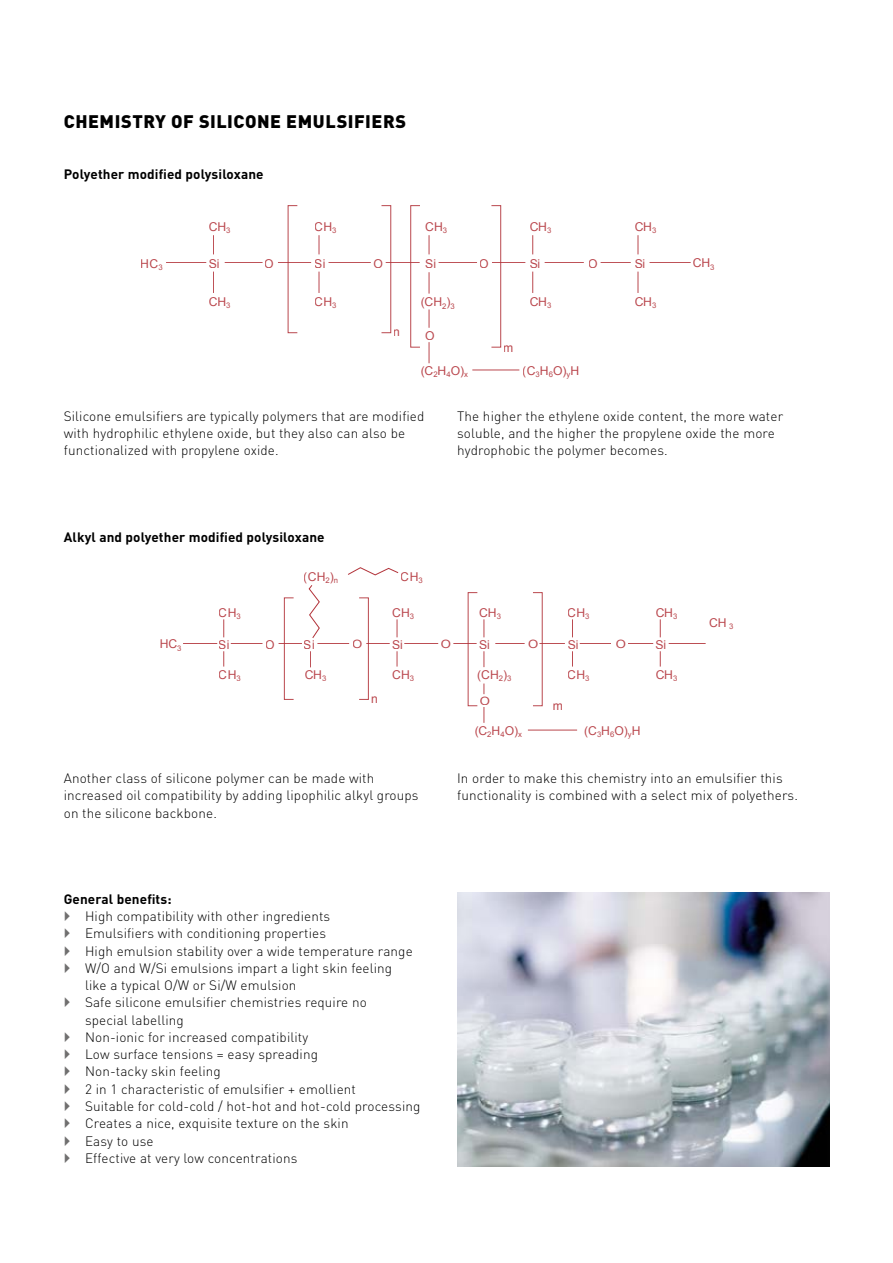
<style>
.page{position:relative;width:893px;height:1263px;background:#fff}
.page>*{position:absolute;margin:0;border:0;box-sizing:border-box;transform-origin:0 0}
.t1{font:900 18px "DIN Pro";letter-spacing:.03em;color:#000}
.t2{font:300 13.5px/17.2px "DIN Pro";letter-spacing:.01em;color:#000}
.t3{font:700 13.5px "DIN Pro";letter-spacing:.01em;color:#000}
.t4{font:12.15px "Arial";color:#b23239}
.t5{font:11.55px "Arial";color:#b23239;scale:1.14 1}
.t6{font:7.8px "Arial";color:#b23239}
</style>
<div class="page">
<hr style="left:166px;top:262px;width:40px;height:1px;background:#b23239">
<hr style="left:225px;top:262px;width:38px;height:1px;background:#b23239">
<hr style="left:278px;top:262px;width:33px;height:1px;background:#b23239">
<hr style="left:328px;top:262px;width:43px;height:1px;background:#b23239">
<hr style="left:386px;top:262px;width:34px;height:1px;background:#b23239">
<hr style="left:439px;top:262px;width:38px;height:1px;background:#b23239">
<hr style="left:492px;top:262px;width:33px;height:1px;background:#b23239">
<hr style="left:545px;top:262px;width:39px;height:1px;background:#b23239">
<hr style="left:601px;top:262px;width:30px;height:1px;background:#b23239">
<hr style="left:472px;top:370px;width:47px;height:1px;background:#b23239">
<hr style="left:649px;top:262px;width:42px;height:1px;background:#b23239">
<svg style="left:638px;top:272px;width:1px;height:21px"></svg>
<svg style="left:429px;top:309px;width:1px;height:19px"></svg>
<svg style="left:429px;top:342px;width:1px;height:21px"></svg>
<svg style="left:213px;top:235px;width:1px;height:19px"></svg>
<svg style="left:319px;top:235px;width:1px;height:19px"></svg>
<svg style="left:429px;top:235px;width:1px;height:19px"></svg>
<svg style="left:532px;top:235px;width:1px;height:19px"></svg>
<svg style="left:638px;top:235px;width:1px;height:19px"></svg>
<svg style="left:532px;top:272px;width:1px;height:21px"></svg>
<svg style="left:429px;top:272px;width:1px;height:22px"></svg>
<svg style="left:319px;top:272px;width:1px;height:21px"></svg>
<svg style="left:213px;top:272px;width:1px;height:21px"></svg>
<hr style="left:183px;top:643px;width:34px;height:1px;background:#b23239">
<hr style="left:231px;top:643px;width:31px;height:1px;background:#b23239">
<svg style="left:279px;top:643px;width:23px;height:1px"></svg>
<svg style="left:366px;top:643px;width:24px;height:1px"></svg>
<hr style="left:317px;top:643px;width:32px;height:1px;background:#b23239">
<hr style="left:404px;top:643px;width:34px;height:1px;background:#b23239">
<svg style="left:453px;top:643px;width:22px;height:1px"></svg>
<svg style="left:539px;top:643px;width:26px;height:1px"></svg>
<hr style="left:580px;top:643px;width:31px;height:1px;background:#b23239">
<svg style="left:628px;top:643px;width:25px;height:1px"></svg>
<hr style="left:669px;top:643px;width:37px;height:1px;background:#b23239">
<hr style="left:495px;top:643px;width:30px;height:1px;background:#b23239">
<hr style="left:528px;top:730px;width:49px;height:1px;background:#b23239">
<div style="left:284px;top:597px;width:10px;height:103px;border:1px solid #b23239"></div>
<div style="left:359px;top:597px;width:10px;height:103px;border:1px solid #b23239"></div>
<svg style="left:310px;top:651px;width:1px;height:16px"></svg>
<svg style="left:308px;top:585px;width:12px;height:53px"></svg>
<svg style="left:397px;top:619px;width:1px;height:18px"></svg>
<svg style="left:397px;top:651px;width:1px;height:15px"></svg>
<svg style="left:572px;top:619px;width:1px;height:18px"></svg>
<svg style="left:572px;top:651px;width:1px;height:15px"></svg>
<svg style="left:484px;top:619px;width:1px;height:18px"></svg>
<svg style="left:484px;top:651px;width:1px;height:16px"></svg>
<svg style="left:484px;top:707px;width:1px;height:16px"></svg>
<svg style="left:660px;top:619px;width:1px;height:18px"></svg>
<svg style="left:660px;top:651px;width:1px;height:15px"></svg>
<svg style="left:223px;top:619px;width:1px;height:18px"></svg>
<svg style="left:223px;top:651px;width:1px;height:15px"></svg>
<svg style="left:348px;top:567px;width:51px;height:9px"></svg>
<img style="left:457px;top:893px;width:372px;height:273px">
<h1 class="t1" style="left:64px;top:109px;width:344px">CHEMISTRY OF SILICONE EMULSIFIERS</h1>
<p class="t3" style="left:64px;top:165px;width:201px">Polyether modified polysiloxane</p>
<p class="t4" style="left:209px;top:219px;width:23px">CH<sub>3</sub></p>
<p class="t4" style="left:315px;top:219px;width:23px">CH<sub>3</sub></p>
<p class="t4" style="left:425px;top:219px;width:23px">CH<sub>3</sub></p>
<p class="t4" style="left:529px;top:219px;width:23px">CH<sub>3</sub></p>
<p class="t4" style="left:634px;top:219px;width:23px">CH<sub>3</sub></p>
<p class="t4" style="left:141px;top:256px;width:23px">HC<sub>3</sub></p>
<p class="t4" style="left:692px;top:255px;width:23px">CH<sub>3</sub></p>
<p class="t4" style="left:209px;top:256px;width:12px">Si</p>
<p class="t4" style="left:265px;top:256px;width:11px">O</p>
<p class="t4" style="left:373px;top:256px;width:11px">O</p>
<p class="t4" style="left:425px;top:256px;width:12px">Si</p>
<p class="t4" style="left:480px;top:256px;width:11px">O</p>
<p class="t4" style="left:589px;top:256px;width:11px">O</p>
<p class="t4" style="left:315px;top:256px;width:12px">Si</p>
<p class="t4" style="left:315px;top:294px;width:23px">CH<sub>3</sub></p>
<p class="t4" style="left:529px;top:256px;width:12px">Si</p>
<p class="t4" style="left:529px;top:294px;width:23px">CH<sub>3</sub></p>
<p class="t4" style="left:634px;top:256px;width:12px">Si</p>
<p class="t4" style="left:634px;top:294px;width:23px">CH<sub>3</sub></p>
<p class="t4" style="left:209px;top:294px;width:23px">CH<sub>3</sub></p>
<p class="t4" style="left:420px;top:294px;width:36px">(CH<sub>2</sub>)<sub>3</sub></p>
<p class="t4" style="left:394px;top:324px;width:8px">n</p>
<p class="t4" style="left:425px;top:327px;width:11px">O</p>
<p class="t4" style="left:504px;top:339px;width:12px">m</p>
<p class="t4" style="left:420px;top:362px;width:49px">(C<sub>2</sub>H<sub>4</sub>O)<sub>x</sub></p>
<p class="t6" style="left:567px;top:369px;width:14px">y<sup>H</sup></p>
<p class="t4" style="left:523px;top:362px;width:45px">(C<sub>3</sub>H<sub>6</sub>O)</p>
<p class="t2" style="left:64px;top:407px;width:362px">Silicone emulsifiers are typically polymers that are modified with hydrophilic ethylene oxide, but they also can also be functionalized with propylene oxide.</p>
<p class="t3" style="left:64px;top:528px;width:262px">Alkyl and polyether modified polysiloxane</p>
<p class="t4" style="left:219px;top:605px;width:23px">CH<sub>3</sub></p>
<p class="t4" style="left:304px;top:569px;width:36px">(CH<sub>2</sub>)<sub>n</sub></p>
<p class="t4" style="left:401px;top:569px;width:23px">CH<sub>3</sub></p>
<p class="t4" style="left:392px;top:605px;width:23px">CH<sub>3</sub></p>
<p class="t2" style="left:457px;top:407px;width:328px">The higher the ethylene oxide content, the more water soluble, and the higher the propylene oxide the more hydrophobic the polymer becomes.</p>
<p class="t4" style="left:479px;top:605px;width:23px">CH<sub>3</sub></p>
<p class="t4" style="left:568px;top:605px;width:23px">CH<sub>3</sub></p>
<p class="t4" style="left:655px;top:605px;width:23px">CH<sub>3</sub></p>
<p class="t4" style="left:709px;top:614px;width:26px">CH <sub>3</sub></p>
<p class="t4" style="left:160px;top:636px;width:23px">HC<sub>3</sub></p>
<p class="t4" style="left:219px;top:636px;width:12px">Si</p>
<p class="t4" style="left:266px;top:636px;width:11px">O</p>
<p class="t4" style="left:304px;top:636px;width:12px">Si</p>
<p class="t5" style="left:353px;top:637px;width:10px">O</p>
<p class="t5" style="left:440px;top:637px;width:10px">O</p>
<p class="t5" style="left:528px;top:637px;width:10px">O</p>
<p class="t5" style="left:615px;top:637px;width:10px">O</p>
<p class="t4" style="left:392px;top:636px;width:12px">Si</p>
<p class="t4" style="left:479px;top:636px;width:12px">Si</p>
<p class="t4" style="left:568px;top:636px;width:12px">Si</p>
<p class="t4" style="left:219px;top:666px;width:23px">CH<sub>3</sub></p>
<p class="t4" style="left:304px;top:666px;width:23px">CH<sub>3</sub></p>
<p class="t4" style="left:392px;top:666px;width:23px">CH<sub>3</sub></p>
<p class="t4" style="left:477px;top:666px;width:36px">(CH<sub>2</sub>)<sub>3</sub></p>
<p class="t4" style="left:371px;top:691px;width:8px">n</p>
<p class="t5" style="left:479px;top:693px;width:10px">O</p>
<p class="t4" style="left:568px;top:666px;width:23px">CH<sub>3</sub></p>
<p class="t4" style="left:552px;top:697px;width:12px">m</p>
<p class="t4" style="left:474px;top:723px;width:49px">(C<sub>2</sub>H<sub>4</sub>O)<sub>x</sub></p>
<p class="t6" style="left:628px;top:729px;width:14px">y<sup>H</sup></p>
<p class="t4" style="left:584px;top:723px;width:45px">(C<sub>3</sub>H<sub>6</sub>O)</p>
<p class="t4" style="left:655px;top:636px;width:12px">Si</p>
<p class="t4" style="left:655px;top:666px;width:23px">CH<sub>3</sub></p>
<p class="t2" style="left:64px;top:769px;width:356px">Another class of silicone polymer can be made with increased oil compatibility by adding lipophilic alkyl groups on the silicone backbone.</p>
<p class="t3" style="left:64px;top:890px;width:109px">General benefits:</p>
<p class="t2" style="left:85px;top:907px;width:337px">High compatibility with other ingredients<br>Emulsifiers with conditioning properties<br>High emulsion stability over a wide temperature range W/O and W/Si emulsions impart a light skin feeling<br>like a typical O/W or Si/W emulsion<br>Safe silicone emulsifier chemistries require no<br>special labelling<br>Non-ionic for increased compatibility<br>Low surface tensions = easy spreading<br>Non-tacky skin feeling<br>2 in 1 characteristic of emulsifier + emollient<br>Suitable for cold-cold / hot-hot and hot-cold processing Creates a nice, exquisite texture on the skin<br>Easy to use<br>Effective at very low concentrations</p>
<p class="t2" style="left:457px;top:769px;width:342px">In order to make this chemistry into an emulsifier this functionality is combined with a select mix of polyethers.</p>
</div>
